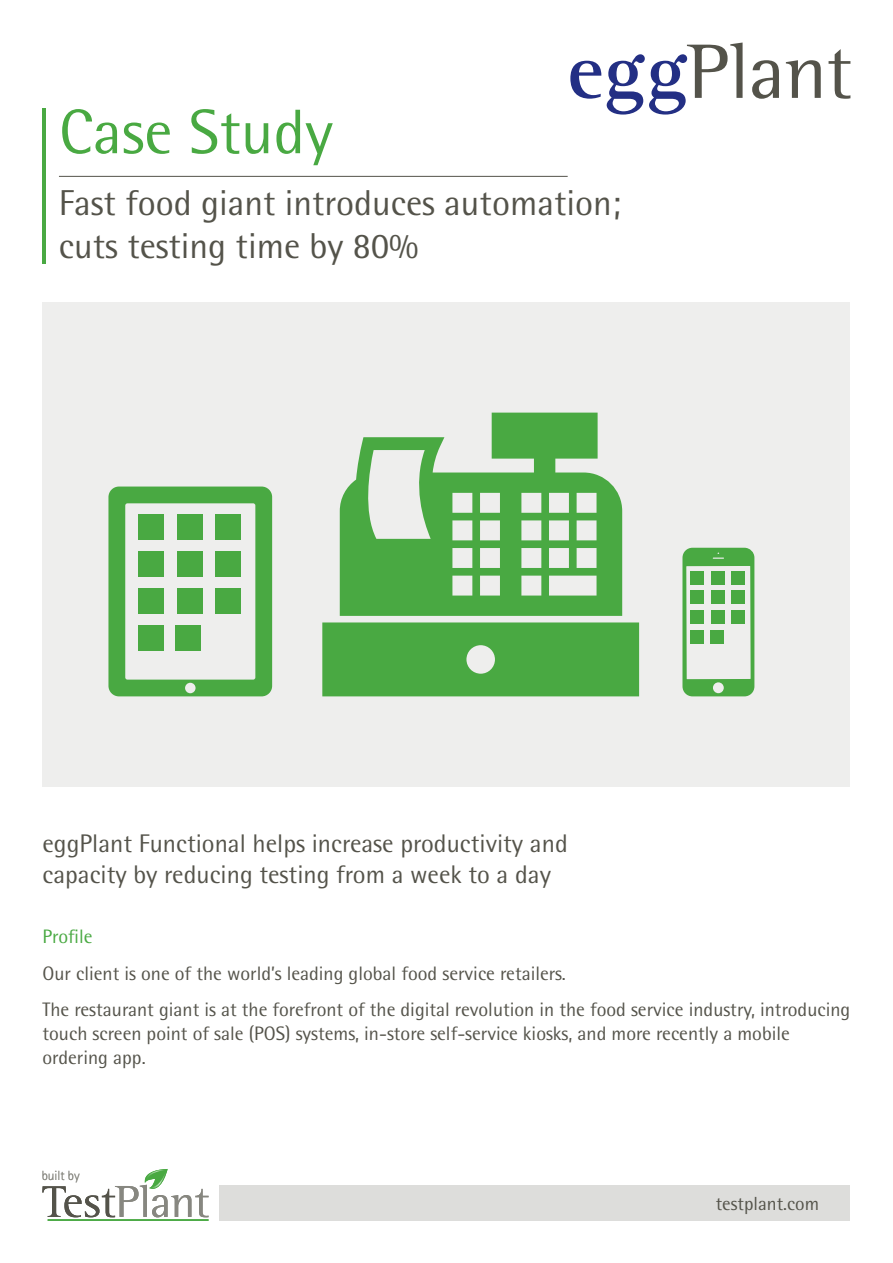
<style>
.page{position:relative;width:893px;height:1263px;background:#fff}
.page>*{position:absolute;margin:0;border:0;box-sizing:border-box;transform-origin:0 0}
.t1{font:63px "Rotis Semi Sans";color:#49a942}
.t2{font:36px/43.2px "Rotis Semi Sans";color:#54534a}
.t3{font:25.5px/30.6px "Rotis Semi Sans";color:#54534a}
.t4{font:19.5px/36.8px "Rotis Semi Sans";color:#54534a}
.t5{font:19.5px "Rotis Semi Sans";color:#49a942}
.t6{font:18.9px "Rotis Semi Sans";color:#54534a}
.t7{font:300 13.35px "Rotis Sans Serif";color:#878780}
</style>
<div class="page">
<svg style="left:570px;top:61px;width:31px;height:38px"></svg>
<svg style="left:607px;top:43px;width:136px;height:72px"></svg>
<svg style="left:752px;top:60px;width:27px;height:39px"></svg>
<svg style="left:786px;top:60px;width:35px;height:38px"></svg>
<svg style="left:828px;top:49px;width:22px;height:50px"></svg>
<div style="left:219px;top:1185px;width:630px;height:36px;background:#dddddb"></div>
<svg style="left:42px;top:1169px;width:167px;height:52px"></svg>
<hr style="left:43px;top:108px;width:3px;height:155px;background:#49a942">
<hr style="left:59px;top:176px;width:509px;height:1px;background:#54534a">
<div style="left:43px;top:302px;width:807px;height:485px;background:#eeeeed"></div>
<svg style="left:340px;top:413px;width:282px;height:203px;fill:#49a942"></svg>
<div style="left:322px;top:622px;width:317px;height:74px;background:#49a942"></div>
<svg style="left:108px;top:486px;width:164px;height:210px"></svg>
<div style="left:139px;top:514px;width:25px;height:26px;background:#49a942"></div>
<div style="left:139px;top:551px;width:25px;height:26px;background:#49a942"></div>
<div style="left:139px;top:588px;width:25px;height:26px;background:#49a942"></div>
<div style="left:139px;top:625px;width:25px;height:26px;background:#49a942"></div>
<div style="left:177px;top:514px;width:25px;height:26px;background:#49a942"></div>
<div style="left:215px;top:514px;width:26px;height:26px;background:#49a942"></div>
<div style="left:177px;top:551px;width:25px;height:26px;background:#49a942"></div>
<div style="left:215px;top:551px;width:26px;height:26px;background:#49a942"></div>
<div style="left:177px;top:588px;width:25px;height:26px;background:#49a942"></div>
<div style="left:215px;top:588px;width:26px;height:26px;background:#49a942"></div>
<div style="left:176px;top:625px;width:25px;height:26px;background:#49a942"></div>
<svg style="left:682px;top:548px;width:72px;height:148px"></svg>
<div style="left:690px;top:571px;width:14px;height:13px;background:#49a942"></div>
<div style="left:690px;top:590px;width:14px;height:14px;background:#49a942"></div>
<div style="left:690px;top:610px;width:14px;height:14px;background:#49a942"></div>
<div style="left:690px;top:630px;width:14px;height:14px;background:#49a942"></div>
<div style="left:711px;top:571px;width:13px;height:13px;background:#49a942"></div>
<div style="left:731px;top:571px;width:14px;height:13px;background:#49a942"></div>
<div style="left:711px;top:590px;width:13px;height:14px;background:#49a942"></div>
<div style="left:731px;top:590px;width:14px;height:14px;background:#49a942"></div>
<div style="left:711px;top:610px;width:13px;height:14px;background:#49a942"></div>
<div style="left:731px;top:610px;width:14px;height:14px;background:#49a942"></div>
<div style="left:710px;top:630px;width:14px;height:14px;background:#49a942"></div>
<h1 class="t1" style="left:59px;top:95px;width:276px">Case Study</h1>
<h2 class="t2" style="left:59px;top:181px;width:564px">Fast food giant introduces automation; cuts testing time by 80%</h2>
<h3 class="t3" style="left:43px;top:828px;width:527px">eggPlant Functional helps increase productivity and capacity by reducing testing from a week to a day</h3>
<p class="t5" style="left:43px;top:925px;width:51px">Profile</p>
<p class="t4" style="left:43px;top:954px;width:809px">Our client is one of the world’s leading global food service retailers.<br>The restaurant giant is at the forefront of the digital revolution in the food service industry, introducing</p>
<p class="t4" style="left:43px;top:1021px;width:749px;line-height:24px">touch screen point of sale (POS) systems, in-store self-service kiosks, and more recently a mobile ordering app.</p>
<p class="t7" style="left:42px;top:1168px;width:40px">built by</p>
<p class="t6" style="left:716px;top:1192px;width:105px">testplant.com</p>
</div>
